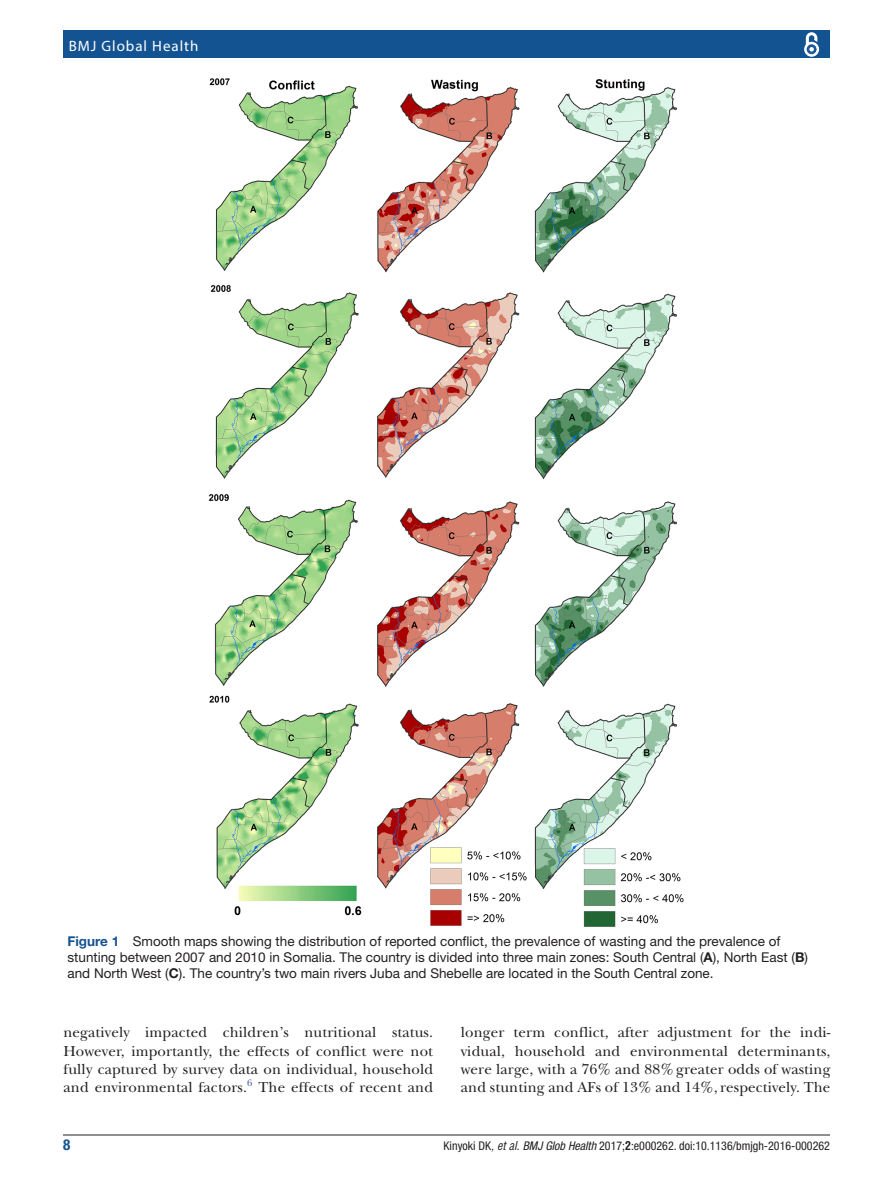
<style>
.page{position:relative;width:893px;height:1191px;background:#fff}
.page>*{position:absolute;margin:0;border:0;box-sizing:border-box;transform-origin:0 0}
.t1{font:15px/18.3px "New Baskerville";letter-spacing:.01em;color:#231f20;text-align:justify}
.t2{font:15px "Myriad Pro";letter-spacing:.065em;color:#fff}
.t3{font:700 condensed 15px "Helvetica Neue LT Std";color:#145392}
.t4{font:13.5px/16.2px "Helvetica Neue LT Std";color:#231f20}
.t5{font:condensed 12px "Helvetica Neue LT Std";color:#231f20}
.t6{font:9.9px "New Baskerville";color:#3853a3}
.s1{font-weight:700;color:#145392}
.s2{font-weight:700}
.s3{font-family:"Helvetica LT Std";font-style:italic}
.s4{font-style:italic}
.s5{font-family:"Helvetica LT Std";font-weight:700}
</style>
<div class="page">
<hr style="left:63px;top:1134px;width:767px;height:1px;background:#231f20">
<div style="left:63px;top:31px;width:767px;height:27px;background:#145392"></div>
<svg style="left:804px;top:32px;width:16px;height:25px"></svg>
<div style="left:808px;top:46px;width:7px;height:7px;border:1px solid #145392;border-radius:50%"></div>
<img style="left:209px;top:78px;width:475px;height:849px">
<p class="t2" style="left:69px;top:37px;width:131px">BMJ Global Health</p>
<p class="t4" style="left:68px;top:932px;width:742px"><span class="s1">Figure 1</span> Smooth maps showing the distribution of reported conflict, the prevalence of wasting and the prevalence of stunting between 2007 and 2010 in Somalia. The country is divided into three main zones: South Central (<span class="s2">A</span>), North East (<span class="s2">B</span>) and North West (<span class="s2">C</span>). The country’s two main rivers Juba and Shebelle are located in the South Central zone.</p>
<p class="t1" style="left:63px;top:1023px;width:371px">negatively impacted children’s nutritional status.<br>However, importantly, the effects of conflict were not fully captured by survey data on individual, household and environmental factors.</p>
<p class="t6" style="left:247px;top:1076px;width:7px">6</p>
<p class="t1" style="left:258px;top:1078px;width:176px">The effects of recent and</p>
<p class="t1" style="left:461px;top:1023px;width:371px">longer term conflict, after adjustment for the indi&shy;vidual, household and environmental determinants, were large, with a 76% and 88%greater odds of wasting and stunting and AFs of 13% and 14%, respectively. The</p>
<p class="t3" style="left:63px;top:1135px;width:9px">8</p>
<p class="t5" style="left:444px;top:1138px;width:388px">Kinyoki DK<span class="s3">, et al</span>. <span class="s4">BMJ Glob Health</span> 2017;<span class="s5">2</span>:e000262. doi:10.1136/bmjgh-2016-000262</p>
</div>
